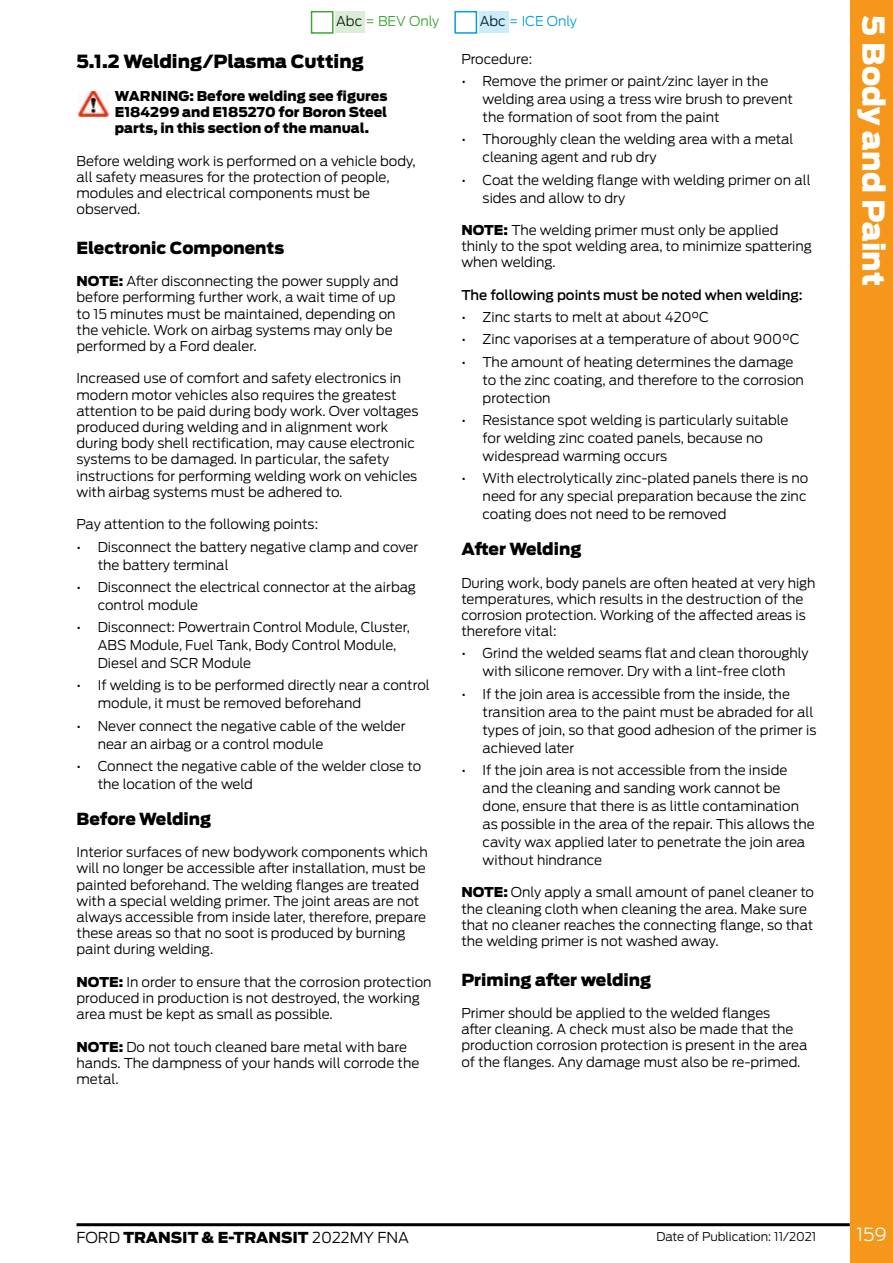
<style>
.page{position:relative;width:893px;height:1263px;background:#fff}
.page>*{position:absolute;margin:0;border:0;box-sizing:border-box;transform-origin:0 0}
.t1{font:900 30px "Ford Antenna";color:#fff}
.t2{font:900 18px "Ford Antenna";color:#000}
.t3{font:300 18px "Ford Antenna";color:#fff}
.t4{font:900 16.5px "Ford Antenna";color:#000}
.t5{font:900 15px "Ford Antenna";color:#000}
.t6{font:300 13.5px/16.2px "Ford Antenna";color:#000}
.t7{font:900 13.5px/16.2px "Ford Antenna";color:#000;text-align:justify}
.t8{font:500 13.5px "Ford Antenna";color:#000}
.t9{font:300 13.5px "Ford Antenna";color:#3fa535}
.t10{font:300 13.5px "Ford Antenna";color:#009fe3}
.t11{font:300 12px "Ford Antenna";color:#000}
.s1{color:#000}
.s2{font-weight:900}
.s3{font-weight:300}
</style>
<div class="page">
<div style="left:311px;top:11px;width:23px;height:23px;border:2px solid #3fa535"></div>
<div style="left:336px;top:12px;width:29px;height:21px;background:#d9edd7"></div>
<div style="left:454px;top:11px;width:23px;height:23px;border:2px solid #009fe3"></div>
<div style="left:479px;top:12px;width:29px;height:21px;background:#cdecf9"></div>
<hr style="left:77px;top:1223px;width:773px;height:3px;background:#000">
<div style="left:850px;top:0;width:43px;height:1263px;background:#f4971a"></div>
<img style="left:78px;top:91px;width:31px;height:26px">
<p class="t9" style="left:336px;top:10px;width:105px"><span class="s1">Abc</span> = BEV Only</p>
<p class="t10" style="left:480px;top:10px;width:99px"><span class="s1">Abc</span> = ICE Only</p>
<h2 class="t2" style="left:77px;top:45px;width:289px">5.1.2 Welding/Plasma Cutting</h2>
<p class="t7" style="left:115px;top:86px;width:274px">WARNING: Before welding see figures E184299 and E185270 for Boron Steel parts, in this section of the manual.</p>
<p class="t6" style="left:77px;top:151px;width:341px">Before welding work is performed on a vehicle body, all safety measures for the protection of people, modules and electrical components must be observed.</p>
<p class="t4" style="left:77px;top:232px;width:209px">Electronic Components</p>
<p class="t6" style="left:77px;top:272px;width:323px"><span class="s2">NOTE:</span> After disconnecting the power supply and before performing further work, a wait time of up to 15 minutes must be maintained, depending on the vehicle. Work on airbag systems may only be performed by a Ford dealer.</p>
<p class="t6" style="left:77px;top:369px;width:343px">Increased use of comfort and safety electronics in modern motor vehicles also requires the greatest attention to be paid during body work. Over voltages produced during welding and in alignment work during body shell rectification, may cause electronic systems to be damaged. In particular, the safety instructions for performing welding work on vehicles with airbag systems must be adhered to.</p>
<p class="t6" style="left:77px;top:515px;width:243px">Pay attention to the following points:</p>
<p class="t6" style="left:98px;top:536px;width:322px;line-height:18px;text-indent:-21px">• Disconnect the battery negative clamp and cover the battery terminal</p>
<p class="t6" style="left:98px;top:576px;width:320px;line-height:18px;text-indent:-21px">• Disconnect the electrical connector at the airbag control module</p>
<p class="t6" style="left:98px;top:616px;width:314px;line-height:18px;text-indent:-21px">• Disconnect: Powertrain Control Module, Cluster,<br>ABS Module, Fuel Tank, Body Control Module,<br>Diesel and SCR Module</p>
<p class="t6" style="left:98px;top:675px;width:334px;line-height:18px;text-indent:-21px">• If welding is to be performed directly near a control module, it must be removed beforehand</p>
<p class="t6" style="left:98px;top:715px;width:309px;line-height:18px;text-indent:-21px">• Never connect the negative cable of the welder near an airbag or a control module</p>
<p class="t6" style="left:98px;top:755px;width:325px;line-height:18px;text-indent:-21px">• Connect the negative cable of the welder close to the location of the weld</p>
<p class="t4" style="left:77px;top:803px;width:136px">Before Welding</p>
<p class="t6" style="left:77px;top:842px;width:353px">Interior surfaces of new bodywork components which will no longer be accessible after installation, must be painted beforehand. The welding flanges are treated with a special welding primer. The joint areas are not always accessible from inside later, therefore, prepare these areas so that no soot is produced by burning paint during welding.</p>
<p class="t6" style="left:77px;top:972px;width:357px"><span class="s2">NOTE:</span> In order to ensure that the corrosion protection produced in production is not destroyed, the working area must be kept as small as possible.</p>
<p class="t6" style="left:77px;top:1037px;width:344px"><span class="s2">NOTE:</span> Do not touch cleaned bare metal with bare hands. The dampness of your hands will corrode the metal.</p>
<p class="t6" style="left:461px;top:49px;width:72px">Procedure:</p>
<p class="t6" style="left:483px;top:71px;width:312px;line-height:18px;text-indent:-21px">• Remove the primer or paint/zinc layer in the welding area using a tress wire brush to prevent the formation of soot from the paint</p>
<p class="t6" style="left:483px;top:129px;width:312px;line-height:18px;text-indent:-21px">• Thoroughly clean the welding area with a metal cleaning agent and rub dry</p>
<p class="t6" style="left:483px;top:169px;width:329px;line-height:18px;text-indent:-21px">• Coat the welding flange with welding primer on all sides and allow to dry</p>
<p class="t6" style="left:461px;top:220px;width:352px"><span class="s2">NOTE:</span> The welding primer must only be applied thinly to the spot welding area, to minimize spattering when welding.</p>
<p class="t8" style="left:461px;top:283px;width:343px">The following points must be noted when welding:</p>
<p class="t6" style="left:461px;top:307px;width:249px">• Zinc starts to melt at about 420°C</p>
<p class="t6" style="left:461px;top:330px;width:340px">• Zinc vaporises at a temperature of about 900°C</p>
<p class="t6" style="left:483px;top:351px;width:323px;line-height:18px;text-indent:-21px">• The amount of heating determines the damage to the zinc coating, and therefore to the corrosion protection</p>
<p class="t6" style="left:483px;top:409px;width:307px;line-height:18px;text-indent:-21px">• Resistance spot welding is particularly suitable for welding zinc coated panels, because no widespread warming occurs</p>
<p class="t6" style="left:483px;top:468px;width:327px;line-height:18px;text-indent:-21px">• With electrolytically zinc-plated panels there is no need for any special preparation because the zinc coating does not need to be removed</p>
<p class="t4" style="left:461px;top:534px;width:122px">After Welding</p>
<p class="t6" style="left:461px;top:573px;width:356px">During work, body panels are often heated at very high temperatures, which results in the destruction of the corrosion protection. Working of the affected areas is therefore vital:</p>
<p class="t6" style="left:461px;top:643px;width:349px;line-height:18px;text-align:center">• Grind the welded seams flat and clean thoroughly with silicone remover. Dry with a lint-free cloth</p>
<p class="t6" style="left:483px;top:683px;width:335px;line-height:18px;text-indent:-21px">• If the join area is accessible from the inside, the transition area to the paint must be abraded for all types of join, so that good adhesion of the primer is achieved later</p>
<p class="t6" style="left:483px;top:759px;width:334px;line-height:18px;text-indent:-21px">• If the join area is not accessible from the inside and the cleaning and sanding work cannot be done, ensure that there is as little contamination as possible in the area of the repair. This allows the cavity wax applied later to penetrate the join area without hindrance</p>
<p class="t6" style="left:461px;top:883px;width:354px"><span class="s2">NOTE:</span> Only apply a small amount of panel cleaner to the cleaning cloth when cleaning the area. Make sure that no cleaner reaches the connecting flange, so that the welding primer is not washed away.</p>
<p class="t4" style="left:461px;top:964px;width:191px">Priming after welding</p>
<p class="t6" style="left:461px;top:1003px;width:348px">Primer should be applied to the welded flanges<br>after cleaning. A check must also be made that the production corrosion protection is present in the area of the flanges. Any damage must also be re-primed.</p>
<h1 class="t1" style="left:901px;top:15px;width:272px;rotate:90deg">5 Body and Paint</h1>
<p class="t5" style="left:77px;top:1223px;width:334px"><span class="s3">FORD</span> TRANSIT &amp; E-TRANSIT <span class="s3">2022MY FNA</span></p>
<p class="t11" style="left:656px;top:1226px;width:161px">Date of Publication: 11/2021</p>
<h2 class="t3" style="left:856px;top:1219px;width:32px">159</h2>
</div>
